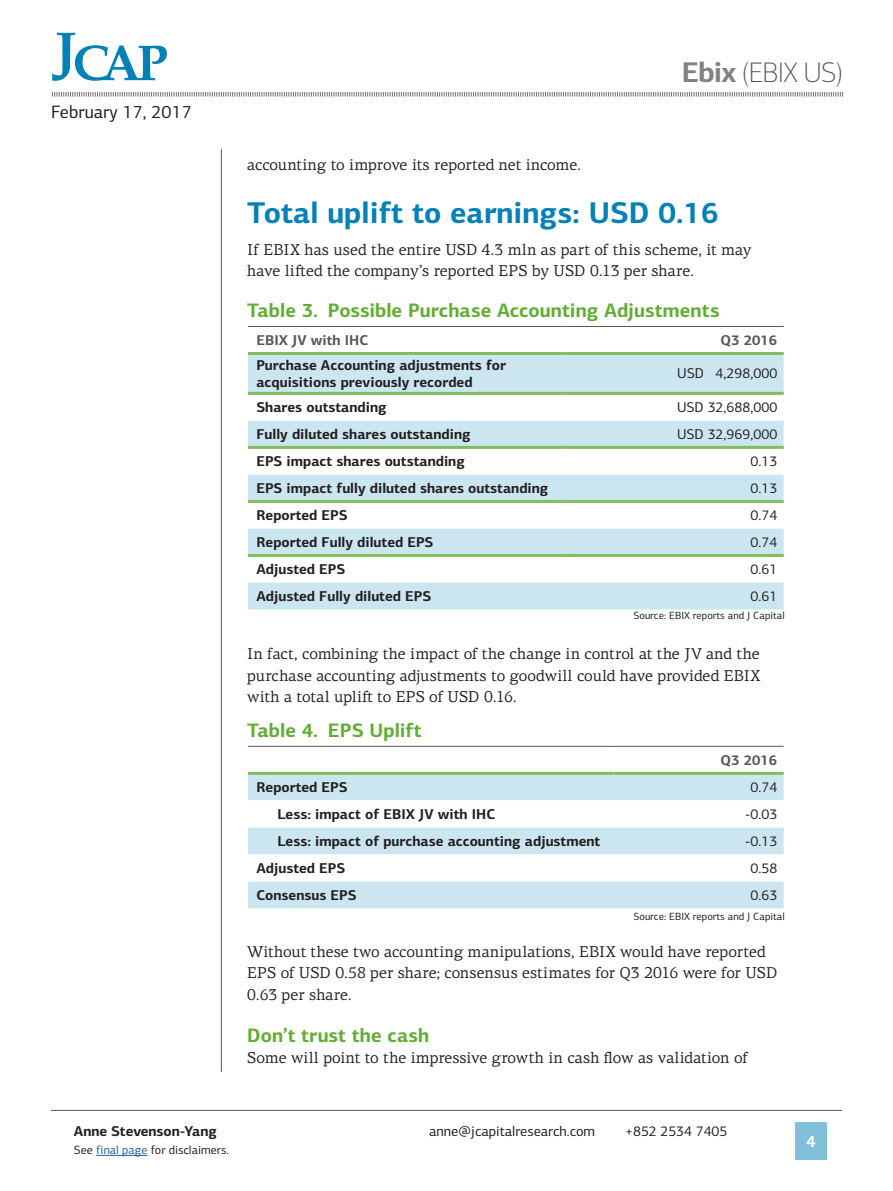
<style>
.page{position:relative;width:893px;height:1191px;background:#fff}
.page>*{position:absolute;margin:0;border:0;box-sizing:border-box;transform-origin:0 0}
.Mid-size_header{font:700 30px "PF Centro Sans Pro";color:#0081b7}
.t1{font:100 28.5px "PF Centro Sans Pro";letter-spacing:-.03em;color:#57585a}
.Subhead__free{font:700 19.5px "PF Centro Sans Pro";color:#63ad36}
.Subhead__body{font:700 19.5px "PF Centro Sans Pro";letter-spacing:.005em;color:#63ad36}
.t2{font:18px "PF Centro Sans Pro";color:#231f20}
.t3{font:700 16.5px "PF Centro Sans Pro";color:#fff}
.Body_text{font:15.75px/21.3px "PF Centro Serif Pro";letter-spacing:.005em;color:#231f20}
.Table_left_column{font:700 14.25px/17.1px "PF Centro Sans Pro";color:#231f20}
.Table_body{font:14.25px "PF Centro Sans Pro";color:#231f20}
.Table_header{font:700 14.25px "PF Centro Sans Pro";color:#57585a}
.t4{font:12px "PF Centro Sans Pro";color:#231f20}
.Source{font:10.5px "PF Centro Sans Pro";color:#231f20}
.s1{font-weight:700;color:#808285}
.s2{color:#215e9e}
</style>
<div class="page">
<hr style="left:51px;top:1110px;width:791px;height:1px;background:#57585a">
<div style="left:795px;top:1122px;width:32px;height:38px;background:#80c0db"></div>
<svg style="left:52px;top:33px;width:115px;height:48px"></svg>
<svg style="left:52px;top:92px;width:791px;height:5px"></svg>
<hr style="left:96px;top:1155px;width:51px;height:1px;background:#215e9e">
<hr style="left:221px;top:149px;width:1px;height:922px;background:#57585a">
<div style="left:248px;top:355px;width:536px;height:254px;background:#cce6f1"></div>
<svg style="left:248px;top:395px;width:536px;height:187px"></svg>
<hr style="left:248px;top:326px;width:315px;height:1px;background:#57585a">
<hr style="left:563px;top:326px;width:221px;height:1px;background:#57585a">
<hr style="left:248px;top:352px;width:315px;height:3px;background:#82bd5e">
<hr style="left:563px;top:352px;width:221px;height:3px;background:#82bd5e">
<hr style="left:248px;top:392px;width:315px;height:3px;background:#82bd5e">
<hr style="left:563px;top:392px;width:221px;height:3px;background:#82bd5e">
<hr style="left:248px;top:446px;width:315px;height:3px;background:#82bd5e">
<hr style="left:563px;top:446px;width:221px;height:3px;background:#82bd5e">
<hr style="left:248px;top:500px;width:315px;height:3px;background:#82bd5e">
<hr style="left:563px;top:500px;width:221px;height:3px;background:#82bd5e">
<hr style="left:248px;top:554px;width:315px;height:3px;background:#82bd5e">
<hr style="left:563px;top:554px;width:221px;height:3px;background:#82bd5e">
<div style="left:248px;top:775px;width:536px;height:133px;background:#cce6f1"></div>
<svg style="left:248px;top:800px;width:536px;height:81px"></svg>
<hr style="left:248px;top:746px;width:366px;height:1px;background:#57585a">
<hr style="left:614px;top:746px;width:170px;height:1px;background:#57585a">
<hr style="left:248px;top:772px;width:366px;height:3px;background:#82bd5e">
<hr style="left:614px;top:772px;width:170px;height:3px;background:#82bd5e">
<p class="t2" style="left:51px;top:101px;width:142px">February 17, 2017</p>
<h2 class="t1" style="left:682px;top:56px;width:163px"><span class="s1">Ebix</span> (EBIX US)</h2>
<p class="Body_text" style="left:247px;top:154px;width:335px">accounting to improve its reported net income.</p>
<p class="Mid-size_header" style="left:247px;top:194px;width:473px">Total uplift to earnings: USD 0.16</p>
<p class="Body_text" style="left:247px;top:239px;width:506px">If EBIX has used the entire USD 4.3 mln as part of this scheme, it may have lifted the company’s reported EPS by USD 0.13 per share.</p>
<p class="Subhead__free" style="left:247px;top:298px;width:474px">Table 3. Possible Purchase Accounting Adjustments</p>
<p class="Table_header" style="left:256px;top:331px;width:113px">EBIX JV with IHC</p>
<p class="Table_header" style="left:720px;top:331px;width:58px">Q3 2016</p>
<p class="Table_left_column" style="left:256px;top:356px;width:251px">Purchase Accounting adjustments for acquisitions previously recorded</p>
<p class="Table_body" style="left:677px;top:365px;width:102px">USD 4,298,000</p>
<p class="Table_left_column" style="left:256px;top:398px;width:132px">Shares outstanding</p>
<p class="Table_body" style="left:677px;top:398px;width:102px">USD 32,688,000</p>
<p class="Table_left_column" style="left:256px;top:425px;width:216px">Fully diluted shares outstanding</p>
<p class="Table_body" style="left:677px;top:425px;width:102px">USD 32,969,000</p>
<p class="Table_left_column" style="left:256px;top:452px;width:210px">EPS impact shares outstanding</p>
<p class="Table_body" style="left:750px;top:452px;width:28px">0.13</p>
<p class="Table_left_column" style="left:256px;top:479px;width:294px">EPS impact fully diluted shares outstanding</p>
<p class="Table_body" style="left:750px;top:479px;width:28px">0.13</p>
<p class="Table_left_column" style="left:256px;top:506px;width:93px">Reported EPS</p>
<p class="Table_body" style="left:750px;top:506px;width:28px">0.74</p>
<p class="Table_left_column" style="left:256px;top:533px;width:179px">Reported Fully diluted EPS</p>
<p class="Table_body" style="left:750px;top:533px;width:28px">0.74</p>
<p class="Table_left_column" style="left:256px;top:560px;width:90px">Adjusted EPS</p>
<p class="Table_body" style="left:750px;top:560px;width:28px">0.61</p>
<p class="Table_left_column" style="left:256px;top:587px;width:176px">Adjusted Fully diluted EPS</p>
<p class="Table_body" style="left:750px;top:587px;width:28px">0.61</p>
<p class="Source" style="left:633px;top:609px;width:153px">Source: EBIX reports and J Capital</p>
<p class="Body_text" style="left:247px;top:643px;width:515px;text-align:justify">In fact, combining the impact of the change in control at the JV and the purchase accounting adjustments to goodwill could have provided EBIX with a total uplift to EPS of USD 0.16.</p>
<p class="Subhead__free" style="left:247px;top:718px;width:176px">Table 4. EPS Uplift</p>
<p class="Table_header" style="left:720px;top:751px;width:58px">Q3 2016</p>
<p class="Table_left_column" style="left:256px;top:778px;width:93px">Reported EPS</p>
<p class="Table_body" style="left:750px;top:778px;width:28px">0.74</p>
<p class="Table_left_column" style="left:277px;top:805px;width:219px">Less: impact of EBIX JV with IHC</p>
<p class="Table_body" style="left:745px;top:805px;width:34px">-0.03</p>
<p class="Table_left_column" style="left:277px;top:832px;width:325px">Less: impact of purchase accounting adjustment</p>
<p class="Table_body" style="left:745px;top:832px;width:34px">-0.13</p>
<p class="Table_left_column" style="left:256px;top:859px;width:90px">Adjusted EPS</p>
<p class="Table_body" style="left:750px;top:859px;width:28px">0.58</p>
<p class="Table_left_column" style="left:256px;top:886px;width:102px">Consensus EPS</p>
<p class="Table_body" style="left:750px;top:886px;width:28px">0.63</p>
<p class="Source" style="left:633px;top:910px;width:153px">Source: EBIX reports and J Capital</p>
<p class="Body_text" style="left:247px;top:941px;width:532px">Without these two accounting manipulations, EBIX would have reported<br>EPS of USD 0.58 per share; consensus estimates for Q3 2016 were for USD<br>0.63 per share.</p>
<p class="Subhead__body" style="left:247px;top:1023px;width:184px">Don’t trust the cash</p>
<p class="Body_text" style="left:247px;top:1047px;width:502px">Some will point to the impressive growth in cash flow as validation of</p>
<p class="Table_left_column" style="left:74px;top:1122px;width:144px">Anne Stevenson-Yang</p>
<p class="Table_body" style="left:429px;top:1122px;width:167px">anne@jcapitalresearch.com</p>
<p class="Table_body" style="left:625px;top:1122px;width:104px">+852 2534 7405</p>
<p class="t4" style="left:74px;top:1142px;width:156px">See <span class="s2">final page</span> for disclaimers.</p>
<p class="t3" style="left:806px;top:1131px;width:11px">4</p>
</div>
